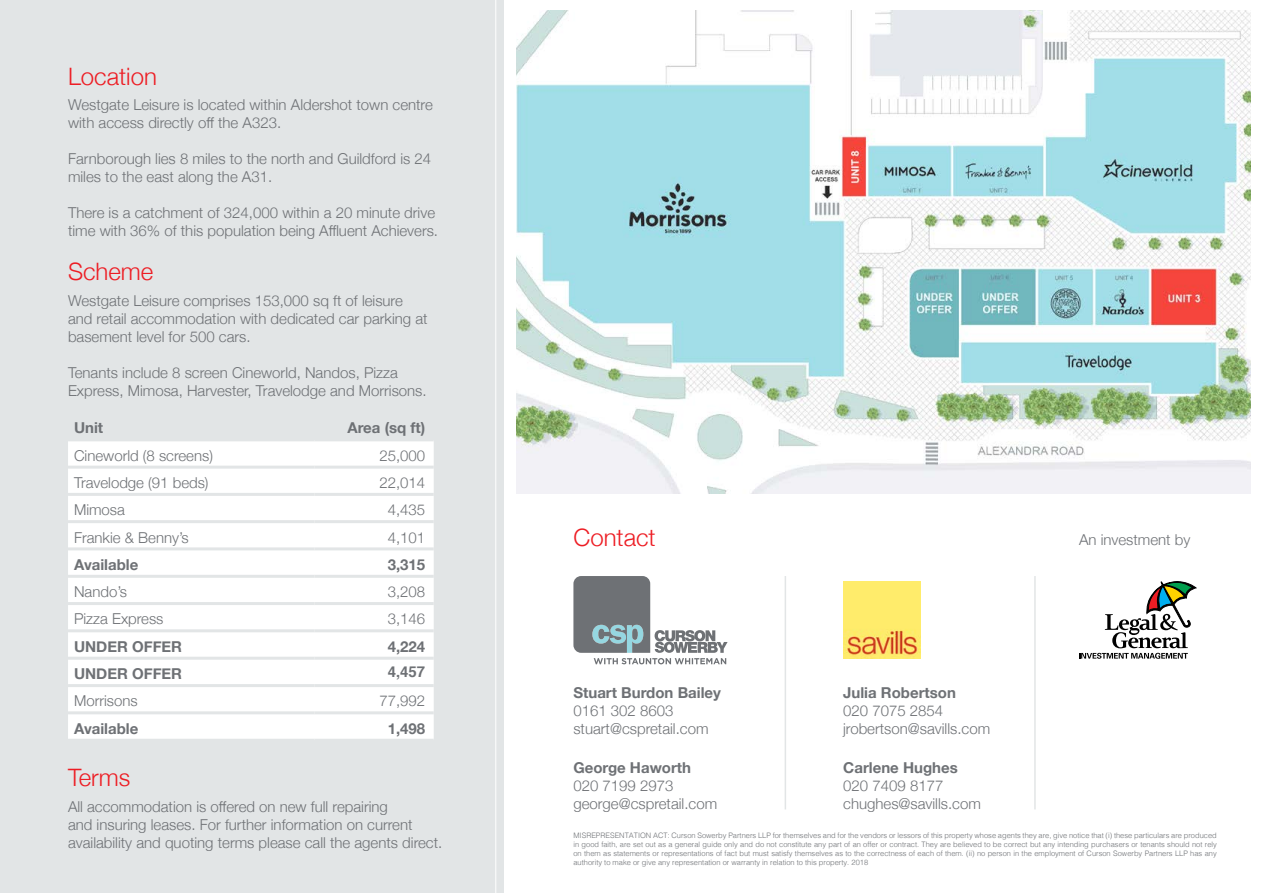
<style>
.page{position:relative;width:1263px;height:893px;background:#fff}
.page>*{position:absolute;margin:0;border:0;box-sizing:border-box;transform-origin:0 0}
.t1{font:300 24px "Helvetica Neue";color:#ed1d24}
.t2{font:300 15px/18px "Helvetica Neue";color:#6e7175}
.t3{font:700 15px "Helvetica Neue";color:#6e7175}
.t4{font:700 15px "Helvetica";color:#6e7175}
.t5{font:300 7.5px/9px "Helvetica";color:#6e7175;text-align:justify}
</style>
<div class="page">
<div style="left:0;top:0;width:504px;height:893px;background:#e2e5e6"></div>
<div style="left:68px;top:441px;width:366px;height:298px;background:#fff"></div>
<hr style="left:68px;top:466px;width:247px;height:3px;background:#e2e5e6">
<hr style="left:315px;top:466px;width:119px;height:3px;background:#e2e5e6">
<hr style="left:68px;top:493px;width:247px;height:3px;background:#e2e5e6">
<hr style="left:315px;top:493px;width:119px;height:3px;background:#e2e5e6">
<hr style="left:68px;top:520px;width:247px;height:3px;background:#e2e5e6">
<hr style="left:315px;top:520px;width:119px;height:3px;background:#e2e5e6">
<hr style="left:68px;top:547px;width:247px;height:3px;background:#e2e5e6">
<hr style="left:315px;top:547px;width:119px;height:3px;background:#e2e5e6">
<hr style="left:68px;top:575px;width:247px;height:3px;background:#e2e5e6">
<hr style="left:315px;top:575px;width:119px;height:3px;background:#e2e5e6">
<hr style="left:68px;top:602px;width:247px;height:3px;background:#e2e5e6">
<hr style="left:315px;top:602px;width:119px;height:3px;background:#e2e5e6">
<hr style="left:68px;top:629px;width:247px;height:3px;background:#e2e5e6">
<hr style="left:315px;top:629px;width:119px;height:3px;background:#e2e5e6">
<hr style="left:68px;top:657px;width:247px;height:3px;background:#e2e5e6">
<hr style="left:315px;top:657px;width:119px;height:3px;background:#e2e5e6">
<hr style="left:68px;top:684px;width:247px;height:3px;background:#e2e5e6">
<hr style="left:315px;top:684px;width:119px;height:3px;background:#e2e5e6">
<hr style="left:68px;top:711px;width:247px;height:3px;background:#e2e5e6">
<hr style="left:315px;top:711px;width:119px;height:3px;background:#e2e5e6">
<svg style="left:573px;top:576px;width:155px;height:88px"></svg>
<img style="left:517px;top:11px;width:734px;height:483px">
<img style="left:843px;top:582px;width:77px;height:77px">
<hr style="left:495px;top:0;width:1px;height:893px;background:#fff">
<svg style="left:1079px;top:582px;width:117px;height:77px"></svg>
<hr style="left:785px;top:576px;width:1px;height:233px;background:#e2e5e6">
<hr style="left:1034px;top:576px;width:2px;height:233px;background:#e2e5e6">
<h1 class="t1" style="left:68px;top:57px;width:90px">Location</h1>
<p class="t2" style="left:68px;top:95px;width:366px">Westgate Leisure is located within Aldershot town centre with access directly off the A323.</p>
<p class="t2" style="left:68px;top:149px;width:365px">Farnborough lies 8 miles to the north and Guildford is 24 miles to the east along the A31.</p>
<p class="t2" style="left:68px;top:203px;width:372px">There is a catchment of 324,000 within a 20 minute drive time with 36% of this population being Affluent Achievers.</p>
<h1 class="t1" style="left:68px;top:252px;width:87px">Scheme</h1>
<p class="t2" style="left:68px;top:290px;width:361px">Westgate Leisure comprises 153,000 sq ft of leisure and retail accommodation with dedicated car parking at basement level for 500 cars.</p>
<p class="t2" style="left:68px;top:362px;width:360px">Tenants include 8 screen Cineworld, Nandos, Pizza<br>Express, Mimosa, Harvester, Travelodge and Morrisons.</p>
<p class="t3" style="left:74px;top:416px;width:31px">Unit</p>
<p class="t3" style="left:347px;top:416px;width:79px">Area (sq ft)</p>
<p class="t2" style="left:74px;top:445px;width:140px">Cineworld (8 screens)</p>
<p class="t2" style="left:379px;top:445px;width:47px">25,000</p>
<p class="t2" style="left:74px;top:473px;width:136px">Travelodge (91 beds)</p>
<p class="t2" style="left:379px;top:473px;width:47px">22,014</p>
<p class="t2" style="left:74px;top:500px;width:52px">Mimosa</p>
<p class="t2" style="left:388px;top:500px;width:39px">4,435</p>
<p class="t2" style="left:74px;top:527px;width:116px">Frankie &amp; Benny’s</p>
<p class="t2" style="left:388px;top:527px;width:39px">4,101</p>
<p class="t3" style="left:74px;top:553px;width:66px">Available</p>
<p class="t3" style="left:388px;top:553px;width:39px">3,315</p>
<p class="t2" style="left:74px;top:582px;width:55px">Nando’s</p>
<p class="t2" style="left:388px;top:582px;width:39px">3,208</p>
<p class="t2" style="left:74px;top:609px;width:91px">Pizza Express</p>
<p class="t2" style="left:388px;top:609px;width:39px">3,146</p>
<p class="t3" style="left:74px;top:635px;width:110px">UNDER OFFER</p>
<p class="t3" style="left:388px;top:635px;width:39px">4,224</p>
<p class="t3" style="left:74px;top:662px;width:110px">UNDER OFFER</p>
<p class="t4" style="left:388px;top:660px;width:39px">4,457</p>
<p class="t2" style="left:74px;top:691px;width:65px">Morrisons</p>
<p class="t2" style="left:379px;top:691px;width:47px">77,992</p>
<p class="t3" style="left:74px;top:717px;width:66px">Available</p>
<p class="t3" style="left:388px;top:717px;width:39px">1,498</p>
<h1 class="t1" style="left:68px;top:758px;width:64px">Terms</h1>
<p class="t2" style="left:68px;top:796px;width:376px">All accommodation is offered on new full repairing<br>and insuring leases. For further information on current availability and quoting terms please call the agents direct.</p>
<h1 class="t1" style="left:573px;top:518px;width:84px">Contact</h1>
<p class="t3" style="left:573px;top:681px;width:149px">Stuart Burdon Bailey</p>
<p class="t2" style="left:573px;top:701px;width:137px">0161 302 8603 stuart@cspretail.com</p>
<p class="t3" style="left:573px;top:755px;width:119px">George Haworth</p>
<p class="t2" style="left:573px;top:775px;width:145px">020 7199 2973 george@cspretail.com</p>
<p class="t3" style="left:843px;top:681px;width:114px">Julia Robertson</p>
<p class="t2" style="left:843px;top:701px;width:149px">020 7075 2854 jrobertson@savills.com</p>
<p class="t3" style="left:843px;top:755px;width:116px">Carlene Hughes</p>
<p class="t2" style="left:843px;top:775px;width:139px">020 7409 8177 chughes@savills.com</p>
<p class="t2" style="left:1079px;top:529px;width:113px">An investment by</p>
<p class="t5" style="left:573px;top:830px;width:645px">MISREPRESENTATION ACT: Curson Sowerby Partners LLP for themselves and for the vendors or lessors of this property whose agents they are, give notice that (i) these particulars are produced in good faith, are set out as a general guide only and do not constitute any part of an offer or contract. They are believed to be correct but any intending purchasers or tenants should not rely on them as statements or representations of fact but must satisfy themselves as to the correctness of each of them. (ii) no person in the employment of Curson Sowerby Partners LLP has any authority to make or give any representation or warranty in relation to this property. 2018</p>
</div>
